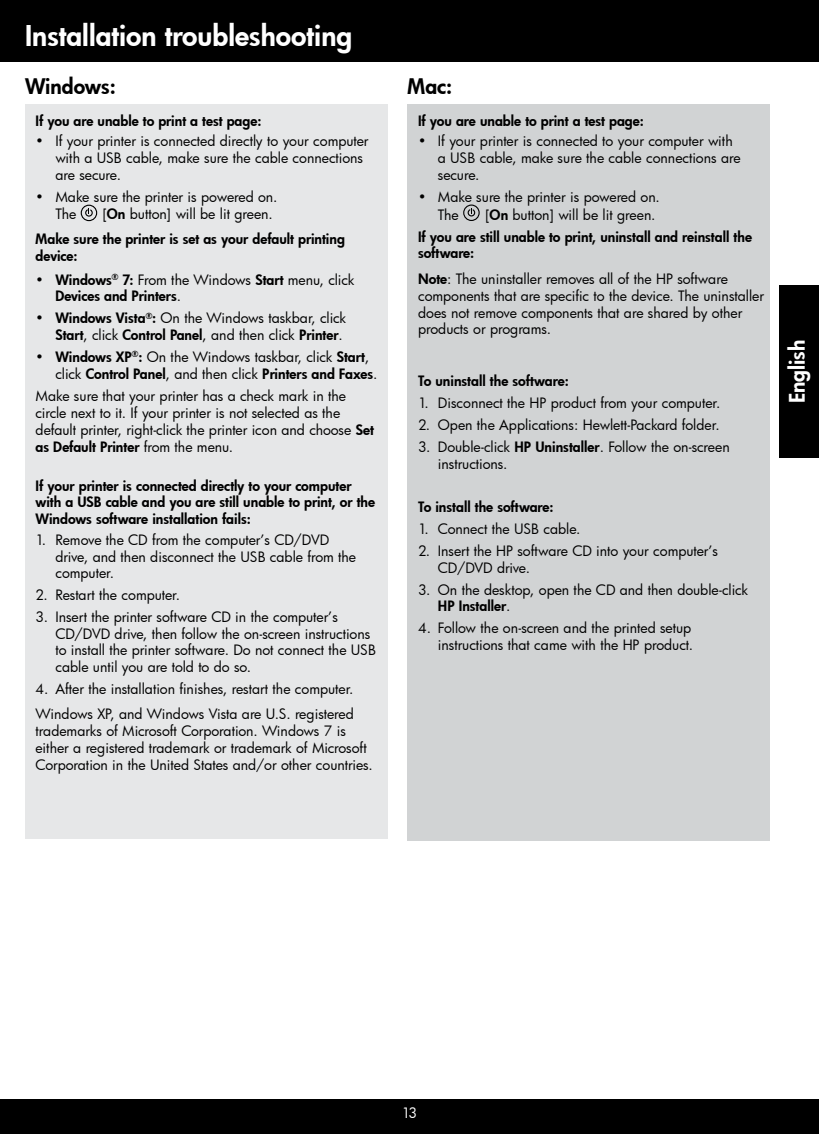
<style>
.page{position:relative;width:819px;height:1134px;background:#fff}
.page>*{position:absolute;margin:0;border:0;box-sizing:border-box;transform-origin:0 0}
.t1{font:28px "Futura Hv";color:#fff}
.t2{font:21px "Futura Hv";color:#000}
.t3{font:21px "Futura Hv";color:#fff}
.t4{font:14px/16.8px "Futura Bk";color:#000}
.t5{font:14px/16.8px "Futura Hv";color:#000}
.t6{font:14px "Futura Bk";color:#fff}
.s1{font-family:"Futura Hv"}
.s2{font-family:"Futura Bk"}
</style>
<div class="page">
<div style="left:0;top:0;width:819px;height:62px;background:#000"></div>
<div style="left:0;top:1099px;width:819px;height:35px;background:#000"></div>
<div style="left:408px;top:105px;width:362px;height:736px;background:#d1d3d4"></div>
<div style="left:25px;top:105px;width:362px;height:734px;background:#e6e7e8"></div>
<div style="left:81px;top:205px;width:16px;height:16px;border:1px solid #000;border-radius:50%"></div>
<svg style="left:85px;top:208px;width:8px;height:9px"></svg>
<div style="left:463px;top:205px;width:17px;height:16px;border:1px solid #000;border-radius:50%"></div>
<svg style="left:467px;top:208px;width:9px;height:9px"></svg>
<div style="left:779px;top:285px;width:40px;height:173px;background:#000"></div>
<h1 class="t1" style="left:25px;top:17px;width:329px">Installation troubleshooting</h1>
<h2 class="t2" style="left:25px;top:72px;width:92px">Windows:</h2>
<h2 class="t2" style="left:408px;top:72px;width:46px">Mac:</h2>
<p class="t5" style="left:36px;top:112px;width:227px">If you are unable to print a test page:</p>
<p class="t4" style="left:55px;top:133px;width:315px;text-indent:-20px">• If your printer is connected directly to your computer with a USB cable, make sure the cable connections are secure.</p>
<p class="t4" style="left:55px;top:188px;width:223px;text-indent:-20px">• Make sure the printer is powered on.<br>The</p>
<p class="t5" style="left:418px;top:112px;width:227px">If you are unable to print a test page:</p>
<p class="t4" style="left:438px;top:133px;width:304px;text-indent:-20px">• If your printer is connected to your computer with a USB cable, make sure the cable connections are secure.</p>
<p class="t4" style="left:438px;top:187px;width:223px;line-height:17.8px;text-indent:-20px">• Make sure the printer is powered on.<br>The</p>
<p class="t4" style="left:103px;top:205px;width:172px">[<span class="s1">On</span> button] will be lit green.</p>
<p class="t4" style="left:485px;top:206px;width:172px">[<span class="s1">On</span> button] will be lit green.</p>
<p class="t5" style="left:36px;top:230px;width:311px">Make sure the printer is set as your default printing device:</p>
<p class="t4" style="left:36px;top:271px;width:320px">• <span class="s1">Windows</span><sup>®</sup> <span class="s1">7:</span> From the Windows <span class="s1">Start</span> menu, click</p>
<p class="t5" style="left:55px;top:288px;width:127px">Devices and Printers<span class="s2">.</span></p>
<p class="t4" style="left:36px;top:309px;width:312px">• <span class="s1">Windows Vista</span><sup>®</sup><span class="s1">:</span> On the Windows taskbar, click</p>
<p class="t5" style="left:55px;top:326px;width:289px">Start<span class="s2">, click</span> Control Panel<span class="s2">, and then click</span> Printer<span class="s2">.</span></p>
<p class="t4" style="left:36px;top:348px;width:335px">• <span class="s1">Windows XP</span><sup>®</sup><span class="s1">:</span> On the Windows taskbar, click <span class="s1">Start</span>,</p>
<p class="t5" style="left:55px;top:365px;width:324px"><span class="s2">click</span> Control Panel<span class="s2">, and then click</span> Printers and Faxes<span class="s2">.</span></p>
<p class="t4" style="left:36px;top:388px;width:340px">Make sure that your printer has a check mark in the circle next to it. If your printer is not selected as the default printer, right-click the printer icon and choose <span class="s1">Set</span></p>
<p class="t5" style="left:36px;top:438px;width:199px">as Default Printer <span class="s2">from the menu.</span></p>
<p class="t5" style="left:36px;top:477px;width:341px">If your printer is connected directly to your computer with a USB cable and you are still unable to print, or the<br>Windows software installation fails:</p>
<p class="t4" style="left:55px;top:531px;width:302px;text-indent:-20px">1. Remove the CD from the computer’s CD/DVD drive, and then disconnect the USB cable from the computer.</p>
<p class="t4" style="left:36px;top:586px;width:146px">2. Restart the computer.</p>
<p class="t4" style="left:55px;top:608px;width:322px;text-indent:-20px">3. Insert the printer software CD in the computer’s CD/DVD drive, then follow the on-screen instructions to install the printer software. Do not connect the USB cable until you are told to do so.</p>
<p class="t4" style="left:36px;top:680px;width:319px">4. After the installation finishes, restart the computer.</p>
<p class="t4" style="left:36px;top:706px;width:339px">Windows XP, and Windows Vista are U.S. registered trademarks of Microsoft Corporation. Windows 7 is either a registered trademark or trademark of Microsoft Corporation in the United States and/or other countries.</p>
<p class="t5" style="left:418px;top:228px;width:335px">If you are still unable to print, uninstall and reinstall the software:</p>
<p class="t4" style="left:418px;top:270px;width:348px"><span class="s1">Note</span>: The uninstaller removes all of the HP software components that are specific to the device. The uninstaller does not remove components that are shared by other products or programs.</p>
<p class="t5" style="left:418px;top:372px;width:152px">To uninstall the software:</p>
<p class="t4" style="left:418px;top:394px;width:304px">1. Disconnect the HP product from your computer.</p>
<p class="t4" style="left:418px;top:416px;width:303px">2. Open the Applications: Hewlett-Packard folder.</p>
<p class="t4" style="left:438px;top:438px;width:293px;text-indent:-20px">3. Double-click <span class="s1">HP Uninstaller</span>. Follow the on-screen instructions.</p>
<p class="t5" style="left:418px;top:498px;width:137px">To install the software:</p>
<p class="t4" style="left:418px;top:520px;width:164px">1. Connect the USB cable.</p>
<p class="t4" style="left:438px;top:542px;width:282px;text-indent:-20px">2. Insert the HP software CD into your computer’s<br>CD/DVD drive.</p>
<p class="t4" style="left:418px;top:581px;width:332px">3. On the desktop, open the CD and then double-click</p>
<p class="t5" style="left:438px;top:598px;width:74px">HP Installer<span class="s2">.</span></p>
<p class="t4" style="left:418px;top:619px;width:277px;text-align:right">4. Follow the on-screen and the printed setup instructions that came with the HP product.</p>
<h2 class="t3" style="left:783px;top:403px;width:65px;rotate:-90deg">English</h2>
<p class="t6" style="left:402px;top:1104px;width:17px">13</p>
</div>
